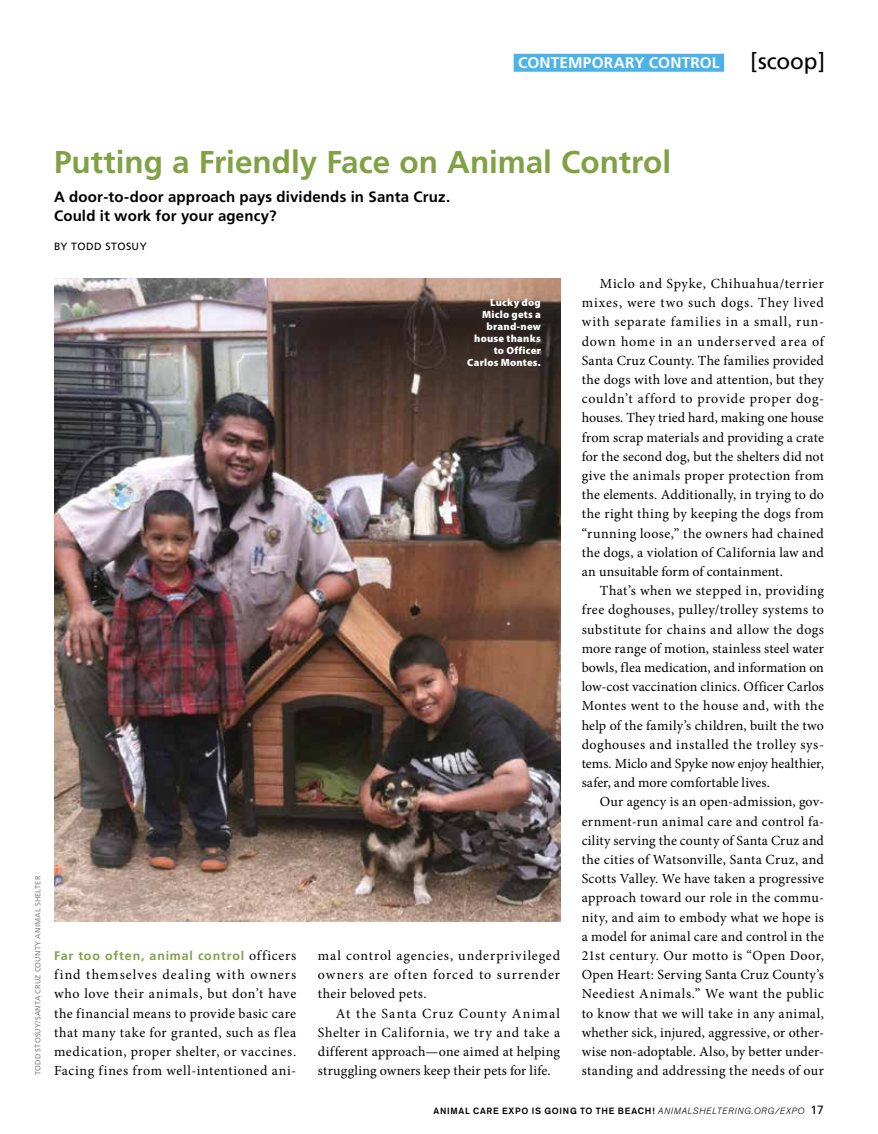
<style>
.page{position:relative;width:878px;height:1134px;background:#fff}
.page>*{position:absolute;margin:0;border:0;box-sizing:border-box;transform-origin:0 0}
.t1{font:700 31.5px "Frutiger";color:#81a145}
.t2{font:22.5px "Frutiger";letter-spacing:-.005em;color:#000}
.t3{font:700 15.3px "Frutiger";letter-spacing:.01em;color:#fff}
.t4{font:700 15px/19.2px "Frutiger";letter-spacing:.01em;color:#000}
.t5{font:13.95px/19.2px "Minion Pro";letter-spacing:.025em;color:#000;text-align:justify}
.t6{font:700 12.3px "Frutiger";letter-spacing:.065em;color:#81a145}
.t7{font:900 10.5px/12px "Myriad Pro";letter-spacing:.02em;color:#fff;text-align:right}
.t8{font:10.5px "Frutiger";letter-spacing:.045em;color:#000}
.t9{font:500 9px "Akzidenz Grotesk BE";letter-spacing:.08em;color:#000}
.t10{font:7.5px "Frutiger";letter-spacing:.025em;color:#808285}
.s1{font-family:"Minion Pro";font-weight:400;font-size:13.95px;color:#000}
.s2{font-weight:300;font-style:italic}
.s3{font-family:"Frutiger";font-weight:400;font-size:12px}
</style>
<div class="page">
<img style="left:54px;top:278px;width:506px;height:644px">
<div style="left:513px;top:54px;width:211px;height:18px;background:#4db3e6"></div>
<p class="t3" style="left:518px;top:53px;width:203px">CONTEMPORARY CONTROL</p>
<h2 class="t2" style="left:750px;top:48px;width:77px">[scoop]</h2>
<p class="t10" style="left:33px;top:1075px;width:201px;rotate:-90deg">TODD STOSUY/SANTA CRUZ COUNTY ANIMAL SHELTER</p>
<h1 class="t1" style="left:54px;top:143px;width:618px">Putting a Friendly Face on Animal Control</h1>
<p class="t4" style="left:54px;top:187px;width:397px">A door-to-door approach pays dividends in Santa Cruz.<br>Could it work for your agency?</p>
<p class="t8" style="left:54px;top:240px;width:94px">BY TODD STOSUY</p>
<p class="t6" style="left:54px;top:948px;width:244px">Far too often, animal control <span class="s1">officers</span></p>
<p class="t5" style="left:54px;top:965px;width:244px">find themselves dealing with owners who love their animals, but don’t have the financial means to provide basic care that many take for granted, such as flea medication, proper shelter, or vaccines.<br>Facing fines from well-intentioned ani-</p>
<p class="t7" style="left:467px;top:296px;width:75px">Lucky dog<br>Miclo gets a brand-new house thanks to Officer<br>Carlos Montes.</p>
<p class="t5" style="left:318px;top:946px;width:244px">mal control agencies, underprivileged owners are often forced to surrender their beloved pets.</p>
<p class="t5" style="left:318px;top:1004px;width:244px;text-indent:18px">At the Santa Cruz County Animal Shelter in California, we try and take a different approach—one aimed at helping struggling owners keep their pets for life.</p>
<p class="t5" style="left:581px;top:274px;width:244px;text-indent:18px">Miclo and Spyke, Chihuahua/terrier mixes, were two such dogs. They lived with separate families in a small, run&shy;down home in an underserved area of Santa Cruz County. The families provided the dogs with love and attention, but they couldn’t afford to provide proper dog&shy;houses. They tried hard, making one house from scrap materials and providing a crate for the second dog, but the shelters did not give the animals proper protection from the elements. Additionally, in trying to do the right thing by keeping the dogs from “running loose,” the owners had chained the dogs, a violation of California law and an unsuitable form of containment.</p>
<p class="t5" style="left:581px;top:581px;width:244px;text-indent:18px">That’s when we stepped in, providing free doghouses, pulley/trolley systems to substitute for chains and allow the dogs more range of motion, stainless steel water bowls, flea medication, and information on low-cost vaccination clinics. Officer Carlos Montes went to the house and, with the help of the family’s children, built the two doghouses and installed the trolley sys&shy;tems. Miclo and Spyke now enjoy healthier, safer, and more comfortable lives.</p>
<p class="t5" style="left:581px;top:792px;width:244px;text-indent:18px">Our agency is an open-admission, gov&shy;ernment-run animal care and control fa&shy;cility serving the county of Santa Cruz and the cities of Watsonville, Santa Cruz, and Scotts Valley. We have taken a progressive approach toward our role in the commu&shy;nity, and aim to embody what we hope is a model for animal care and control in the 21st century. Our motto is “Open Door, Open Heart: Serving Santa Cruz County’s Neediest Animals.” We want the public to know that we will take in any animal, whether sick, injured, aggressive, or other&shy;wise non-adoptable. Also, by better under&shy;standing and addressing the needs of our</p>
<p class="t9" style="left:433px;top:1105px;width:392px">ANIMAL CARE EXPO IS GOING TO THE BEACH! <span class="s2">ANIMALSHELTERING.ORG/EXPO</span> <span class="s3">17</span></p>
</div>
